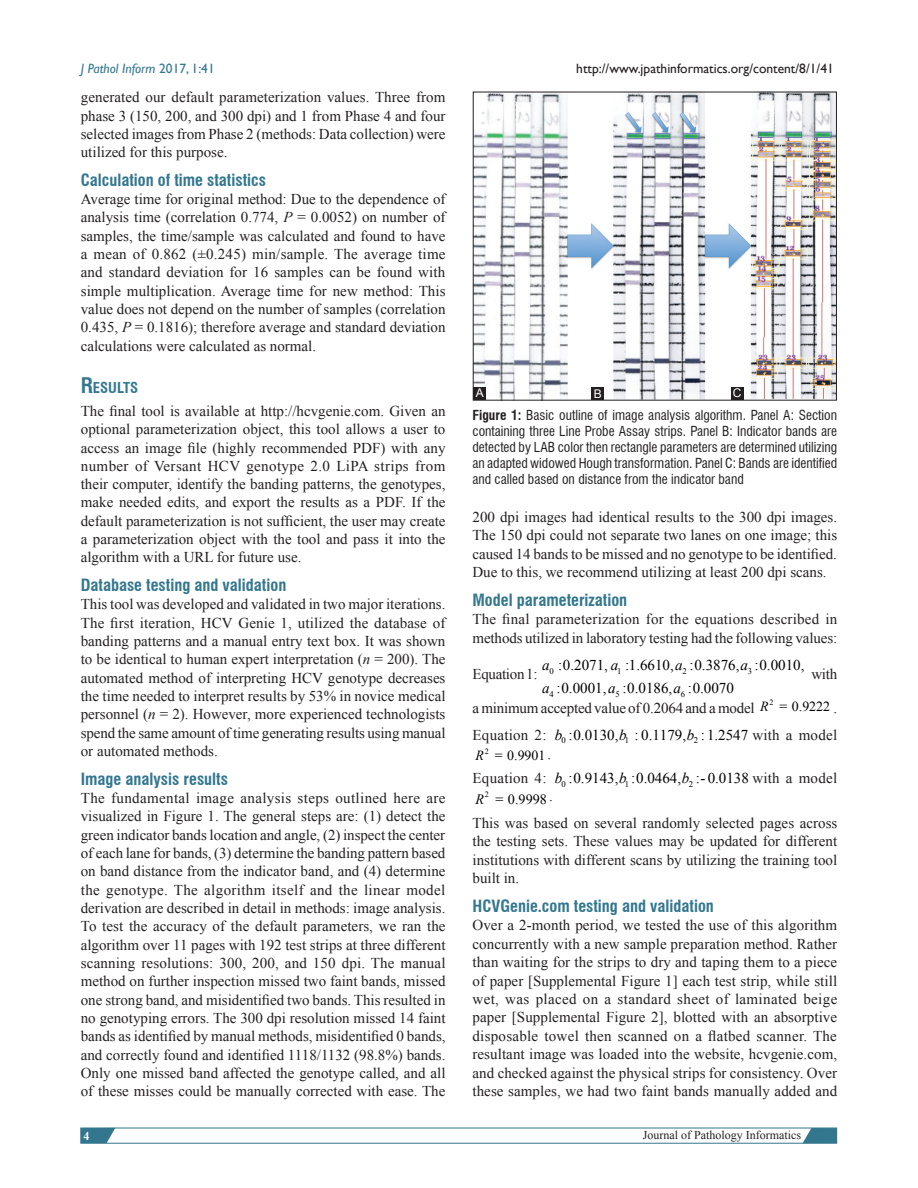
<style>
.page{position:relative;width:918px;height:1188px;background:#fff}
.page>*{position:absolute;margin:0;border:0;box-sizing:border-box;transform-origin:0 0}
.t1{font:700 condensed 16.5px "Swiss 721 BT";color:#33778f}
.TX{font:15px/18.3px "Times New Roman";color:#231f20;text-align:justify}
.t2{font:15px/23px "Times New Roman";color:#000}
.t3{font:italic 15px "Times New Roman";color:#000}
.TX-2{font:15px "Times New Roman";letter-spacing:-.02em;color:#231f20}
.t4{font:700 condensed 14.7px "Swiss 721 BT";color:#33778f}
.t5{font:14.1px "Times New Roman";color:#000}
.t6{font:13.95px "Times New Roman";color:#000}
.FGC{font:condensed 13.5px/16.2px "Swiss 721 BT";color:#231f20;text-align:justify}
.t7{font:13.5px "Gill Sans";color:#231f20}
.t8{font:italic 13.5px "Gill Sans";color:#33778f}
.t9{font:12px "Times New Roman";color:#231f20}
.LABEL{font:12px "Arial";color:#fff}
.t10{font:700 12px "Times New Roman";color:#fff}
.t11{font:8.7px "Times New Roman";color:#000}
.t12{font:8.25px "Times New Roman";color:#000}
.t13{font:8.1px "Times New Roman";color:#000}
.s1{font-style:normal}
.s2{font-style:italic}
.s3{font-size:21px}
.s4{font-weight:700}
.s5{color:#231f20}
.s6{font-size:15px;color:#231f20}
.s7{color:#000}
</style>
<div class="page">
<svg style="left:80px;top:1128px;width:758px;height:16px"></svg>
<img style="left:475px;top:94px;width:360px;height:304px">
<div style="left:473px;top:92px;width:364px;height:308px;border:1px solid #231f20"></div>
<div style="left:731px;top:388px;width:12px;height:12px;background:#231f20"></div>
<div style="left:591px;top:388px;width:13px;height:12px;background:#231f20"></div>
<div style="left:473px;top:388px;width:13px;height:12px;background:#231f20"></div>
<p class="t8" style="left:81px;top:61px;width:135px">J Pathol Inform <span class="s1">2017, 1:41</span></p>
<p class="t7" style="left:576px;top:61px;width:259px">http://www.jpathinformatics.org/content/8/1/41</p>
<p class="TX" style="left:81px;top:88px;width:366px">generated our default parameterization values. Three from phase 3 (150, 200, and 300 dpi) and 1 from Phase 4 and four selected images from Phase 2 (methods: Data collection) were utilized for this purpose.</p>
<h2 class="t1" style="left:81px;top:170px;width:187px">Calculation of time statistics</h2>
<p class="TX" style="left:81px;top:190px;width:366px">Average time for original method: Due to the dependence of analysis time (correlation 0.774, <span class="s2">P</span> = 0.0052) on number of samples, the time/sample was calculated and found to have a mean of 0.862 (±0.245) min/sample. The average time and standard deviation for 16 samples can be found with simple multiplication. Average time for new method: This value does not depend on the number of samples (correlation 0.435, <span class="s2">P</span> = 0.1816); therefore average and standard deviation calculations were calculated as normal.</p>
<h1 class="t4" style="left:81px;top:379px;width:57px"><span class="s3">R</span>ESULTS</h1>
<p class="TX" style="left:81px;top:401px;width:366px">The final tool is available at http://hcvgenie.com. Given an optional parameterization object, this tool allows a user to access an image file (highly recommended PDF) with any number of Versant HCV genotype 2.0 LiPA strips from their computer, identify the banding patterns, the genotypes, make needed edits, and export the results as a PDF. If the default parameterization is not sufficient, the user may create a parameterization object with the tool and pass it into the algorithm with a URL for future use.</p>
<h2 class="t1" style="left:81px;top:575px;width:207px">Database testing and validation</h2>
<p class="TX" style="left:81px;top:595px;width:366px">This tool was developed and validated in two major iterations.<br>The first iteration, HCV Genie 1, utilized the database of banding patterns and a manual entry text box. It was shown to be identical to human expert interpretation (<span class="s2">n</span> = 200). The automated method of interpreting HCV genotype decreases the time needed to interpret results by 53% in novice medical personnel (<span class="s2">n</span> = 2). However, more experienced technologists spend the same amount of time generating results using manual or automated methods.</p>
<h2 class="t1" style="left:81px;top:769px;width:149px">Image analysis results</h2>
<p class="TX" style="left:81px;top:788px;width:366px">The fundamental image analysis steps outlined here are visualized in Figure 1. The general steps are: (1) detect the green indicator bands location and angle, (2) inspect the center of each lane for bands, (3) determine the banding pattern based on band distance from the indicator band, and (4) determine the genotype. The algorithm itself and the linear model derivation are described in detail in methods: image analysis.<br>To test the accuracy of the default parameters, we ran the algorithm over 11 pages with 192 test strips at three different scanning resolutions: 300, 200, and 150 dpi. The manual method on further inspection missed two faint bands, missed one strong band, and misidentified two bands. This resulted in no genotyping errors. The 300 dpi resolution missed 14 faint bands as identified by manual methods, misidentified 0 bands, and correctly found and identified 1118/1132 (98.8%) bands.<br>Only one missed band affected the genotype called, and all of these misses could be manually corrected with ease. The</p>
<p class="LABEL" style="left:476px;top:385px;width:10px">A</p>
<p class="LABEL" style="left:594px;top:386px;width:10px">B</p>
<p class="LABEL" style="left:733px;top:385px;width:10px">C</p>
<p class="FGC" style="left:473px;top:407px;width:366px"><span class="s4">Figure 1:</span> Basic outline of image analysis algorithm. Panel A: Section containing three Line Probe Assay strips. Panel B: Indicator bands are detected by LAB color then rectangle parameters are determined utilizing an adapted widowed Hough transformation. Panel C: Bands are identified and called based on distance from the indicator band</p>
<p class="TX" style="left:472px;top:507px;width:366px">200 dpi images had identical results to the 300 dpi images.<br>The 150 dpi could not separate two lanes on one image; this caused 14 bands to be missed and no genotype to be identified.<br>Due to this, we recommend utilizing at least 200 dpi scans.</p>
<h2 class="t1" style="left:472px;top:590px;width:156px">Model parameterization</h2>
<p class="TX" style="left:472px;top:610px;width:366px">The final parameterization for the equations described in methods utilized in laboratory testing had the following values:</p>
<p class="TX-2" style="left:472px;top:664px;width:67px">Equation 1:</p>
<p class="t11" style="left:549px;top:665px;width:6px">0</p>
<p class="t11" style="left:617px;top:665px;width:6px">1</p>
<p class="t11" style="left:683px;top:665px;width:6px">2</p>
<p class="t11" style="left:748px;top:665px;width:6px">3</p>
<p class="t11" style="left:550px;top:688px;width:6px">4</p>
<p class="t11" style="left:616px;top:688px;width:6px">5</p>
<p class="t11" style="left:681px;top:688px;width:6px">6</p>
<p class="t2" style="left:557px;top:653px;width:249px">:0.2071, :1.6610, :0.3876, :0.0010, :0.0001, :0.0186, :0.0070</p>
<p class="t3" style="left:542px;top:655px;width:9px">a</p>
<p class="t3" style="left:611px;top:655px;width:9px">a</p>
<p class="t3" style="left:675px;top:655px;width:9px">a</p>
<p class="t3" style="left:741px;top:655px;width:9px">a</p>
<p class="t3" style="left:542px;top:678px;width:9px">a</p>
<p class="t3" style="left:608px;top:678px;width:9px">a</p>
<p class="t3" style="left:673px;top:678px;width:9px">a</p>
<p class="TX" style="left:811px;top:665px;width:27px">with</p>
<p class="t13" style="left:769px;top:696px;width:6px">2</p>
<p class="t6" style="left:760px;top:696px;width:72px"><span class="s2">R</span> = 0.9222</p>
<p class="TX" style="left:472px;top:698px;width:284px">a minimum accepted value of 0.2064 and a model</p>
<p class="TX" style="left:833px;top:698px;width:5px">.</p>
<p class="t2" style="left:555px;top:723px;width:284px"><span class="s2">b</span> :0.0130, : 0.1179, : 1.2547 <span class="s5">with a model</span></p>
<p class="t3" style="left:619px;top:724px;width:9px">b</p>
<p class="t3" style="left:687px;top:724px;width:9px">b</p>
<p class="TX" style="left:472px;top:726px;width:76px">Equation 2:</p>
<p class="t11" style="left:562px;top:734px;width:6px">0</p>
<p class="t11" style="left:625px;top:734px;width:6px">1</p>
<p class="t11" style="left:694px;top:734px;width:6px">2</p>
<p class="t13" style="left:485px;top:745px;width:6px">2</p>
<p class="t6" style="left:475px;top:745px;width:77px"><span class="s2">R</span> = 0.9901 <span class="s6">.</span></p>
<p class="TX" style="left:472px;top:768px;width:76px">Equation 4:</p>
<p class="t11" style="left:562px;top:778px;width:6px">0</p>
<p class="t11" style="left:625px;top:778px;width:6px">1</p>
<p class="t11" style="left:689px;top:778px;width:6px">2</p>
<p class="t3" style="left:619px;top:768px;width:9px">b</p>
<p class="t3" style="left:682px;top:768px;width:9px">b</p>
<p class="TX" style="left:701px;top:768px;width:138px"><span class="s7">- 0 38</span> with a model</p>
<p class="t2" style="left:555px;top:766px;width:181px"><span class="s2">b</span> :0.9143, :0.0464, : 0. 1</p>
<p class="t12" style="left:485px;top:789px;width:6px">2</p>
<p class="t5" style="left:476px;top:789px;width:73px"><span class="s2">R</span> = 0.9998</p>
<p class="TX" style="left:549px;top:786px;width:5px">.</p>
<p class="TX" style="left:472px;top:813px;width:366px">This was based on several randomly selected pages across the testing sets. These values may be updated for different institutions with different scans by utilizing the training tool built in.</p>
<h2 class="t1" style="left:472px;top:896px;width:243px">HCVGenie.com testing and validation</h2>
<p class="TX" style="left:472px;top:916px;width:366px">Over a 2‑month period, we tested the use of this algorithm concurrently with a new sample preparation method. Rather than waiting for the strips to dry and taping them to a piece of paper [Supplemental Figure 1] each test strip, while still wet, was placed on a standard sheet of laminated beige paper [Supplemental Figure 2], blotted with an absorptive disposable towel then scanned on a flatbed scanner. The resultant image was loaded into the website, hcvgenie.com, and checked against the physical strips for consistency. Over these samples, we had two faint bands manually added and</p>
<p class="t10" style="left:84px;top:1127px;width:7px">4</p>
<p class="t9" style="left:643px;top:1127px;width:160px">Journal of Pathology Informatics</p>
</div>
